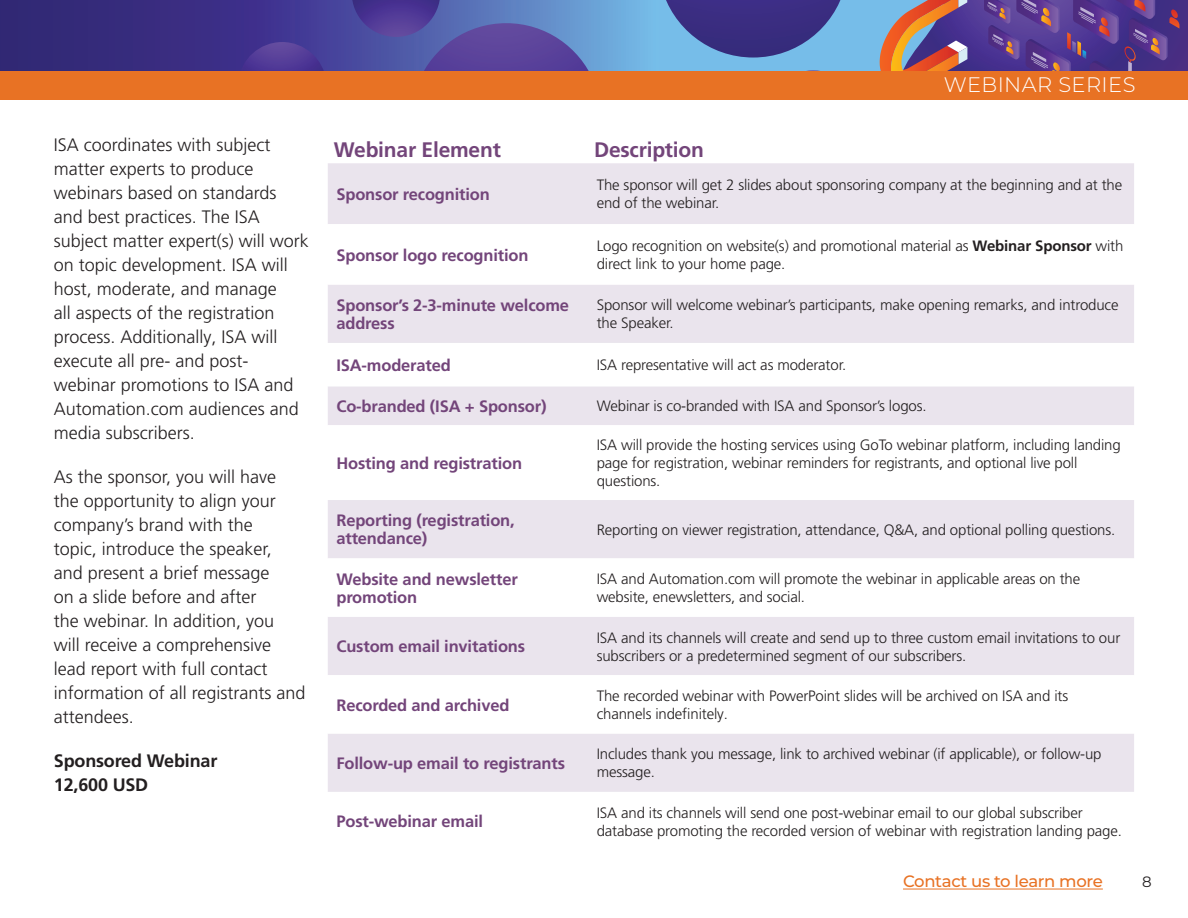
<style>
.page{position:relative;width:1188px;height:918px;background:#fff}
.page>*{position:absolute;margin:0;border:0;box-sizing:border-box;transform-origin:0 0}
.t1{font:700 21px "Frutiger LT Pro";letter-spacing:-.01em;color:#73457a}
.t2{font:300 21px "Montserrat";letter-spacing:.02em;color:#fff}
.t3{font:300 18px/24px "Frutiger LT Pro";color:#231f20}
.t4{font:700 18px/24.2px "Frutiger LT Pro";letter-spacing:-.01em;color:#231f20}
.t5{font:700 16.5px/18px "Frutiger LT Pro";letter-spacing:-.01em;color:#73457a}
.t6{font:500 16.5px "Montserrat";letter-spacing:-.02em;color:#e87224}
.t7{font:300 15px/18px "Frutiger LT Pro";letter-spacing:-.01em;color:#231f20}
.t8{font:15px "Montserrat";color:#231f20}
.s1{font-weight:700}
</style>
<div class="page">
<div style="left:0;top:0;width:1188px;height:81px;background:#76bde9"></div>
<svg style="left:880px;top:0;width:308px;height:71px;background:#6f4b84"></svg>
<svg style="left:666px;top:0;width:175px;height:58px"></svg>
<svg style="left:806px;top:70px;width:14px;height:1px"></svg>
<svg style="left:0;top:0;width:632px;height:71px;background:#3e3b8c"></svg>
<svg style="left:238px;top:42px;width:88px;height:29px;background:#4d3a95"></svg>
<svg style="left:352px;top:0;width:242px;height:71px;background:#585ba9"></svg>
<hr style="left:903px;top:889px;width:200px;height:1px;background:#e87224">
<div style="left:0;top:71px;width:1188px;height:28px;background:#e87224"></div>
<div style="left:328px;top:163px;width:806px;height:61px;background:#eae4ed"></div>
<svg style="left:328px;top:285px;width:806px;height:507px;fill:#eae4ed"></svg>
<p class="t3" style="left:54px;top:133px;width:256px">ISA coordinates with subject matter experts to produce webinars based on standards and best practices. The ISA subject matter expert(s) will work on topic development. ISA will host, moderate, and manage<br>all aspects of the registration process. Additionally, ISA will execute all pre- and post&shy;webinar promotions to ISA and<br>Automation.com audiences and media subscribers.</p>
<p class="t3" style="left:54px;top:465px;width:253px">As the sponsor, you will have the opportunity to align your company’s brand with the<br>topic, introduce the speaker,<br>and present a brief message<br>on a slide before and after<br>the webinar. In addition, you<br>will receive a comprehensive lead report with full contact information of all registrants and attendees.</p>
<p class="t4" style="left:54px;top:749px;width:165px">Sponsored Webinar<br>12,600 USD</p>
<h1 class="t2" style="left:944px;top:70px;width:193px">WEBINAR SERIES</h1>
<h1 class="t1" style="left:334px;top:137px;width:169px">Webinar Element</h1>
<h1 class="t1" style="left:594px;top:137px;width:111px">Description</h1>
<p class="t5" style="left:336px;top:185px;width:155px">Sponsor recognition</p>
<p class="t7" style="left:597px;top:176px;width:527px">The sponsor will get 2 slides about sponsoring company at the beginning and at the end of the webinar.</p>
<p class="t5" style="left:336px;top:246px;width:194px">Sponsor logo recognition</p>
<p class="t7" style="left:597px;top:237px;width:528px">Logo recognition on website(s) and promotional material as <span class="s1">Webinar Sponsor</span> with direct link to your home page.</p>
<p class="t5" style="left:336px;top:296px;width:234px">Sponsor’s 2-3-minute welcome address</p>
<p class="t7" style="left:597px;top:296px;width:523px">Sponsor will welcome webinar’s participants, make opening remarks, and introduce the Speaker.</p>
<p class="t5" style="left:336px;top:356px;width:116px">ISA-moderated</p>
<p class="t7" style="left:597px;top:356px;width:251px">ISA representative will act as moderator.</p>
<p class="t5" style="left:336px;top:397px;width:212px">Co-branded (ISA + Sponsor)</p>
<p class="t7" style="left:597px;top:397px;width:331px">Webinar is co-branded with ISA and Sponsor’s logos.</p>
<p class="t5" style="left:336px;top:454px;width:187px">Hosting and registration</p>
<p class="t7" style="left:597px;top:436px;width:526px">ISA will provide the hosting services using GoTo webinar platform, including landing page for registration, webinar reminders for registrants, and optional live poll questions.</p>
<p class="t5" style="left:336px;top:512px;width:180px">Reporting (registration, attendance)</p>
<p class="t7" style="left:597px;top:521px;width:520px">Reporting on viewer registration, attendance, Q&amp;A, and optional polling questions.</p>
<p class="t5" style="left:336px;top:570px;width:183px">Website and newsletter promotion</p>
<p class="t7" style="left:597px;top:570px;width:485px">ISA and Automation.com will promote the webinar in applicable areas on the website, enewsletters, and social.</p>
<p class="t5" style="left:336px;top:637px;width:190px">Custom email invitations</p>
<p class="t7" style="left:597px;top:629px;width:525px">ISA and its channels will create and send up to three custom email invitations to our subscribers or a predetermined segment of our subscribers.</p>
<p class="t5" style="left:336px;top:696px;width:175px">Recorded and archived</p>
<p class="t7" style="left:597px;top:687px;width:473px">The recorded webinar with PowerPoint slides will be archived on ISA and its channels indefinitely.</p>
<p class="t5" style="left:336px;top:754px;width:230px">Follow-up email to registrants</p>
<p class="t7" style="left:597px;top:745px;width:506px">Includes thank you message, link to archived webinar (if applicable), or follow-up message.</p>
<p class="t5" style="left:336px;top:813px;width:148px">Post-webinar email</p>
<p class="t7" style="left:597px;top:804px;width:527px">ISA and its channels will send one post-webinar email to our global subscriber database promoting the recorded version of webinar with registration landing page.</p>
<p class="t6" style="left:903px;top:870px;width:201px">Contact us to learn more</p>
<p class="t8" style="left:1142px;top:872px;width:11px">8</p>
</div>
